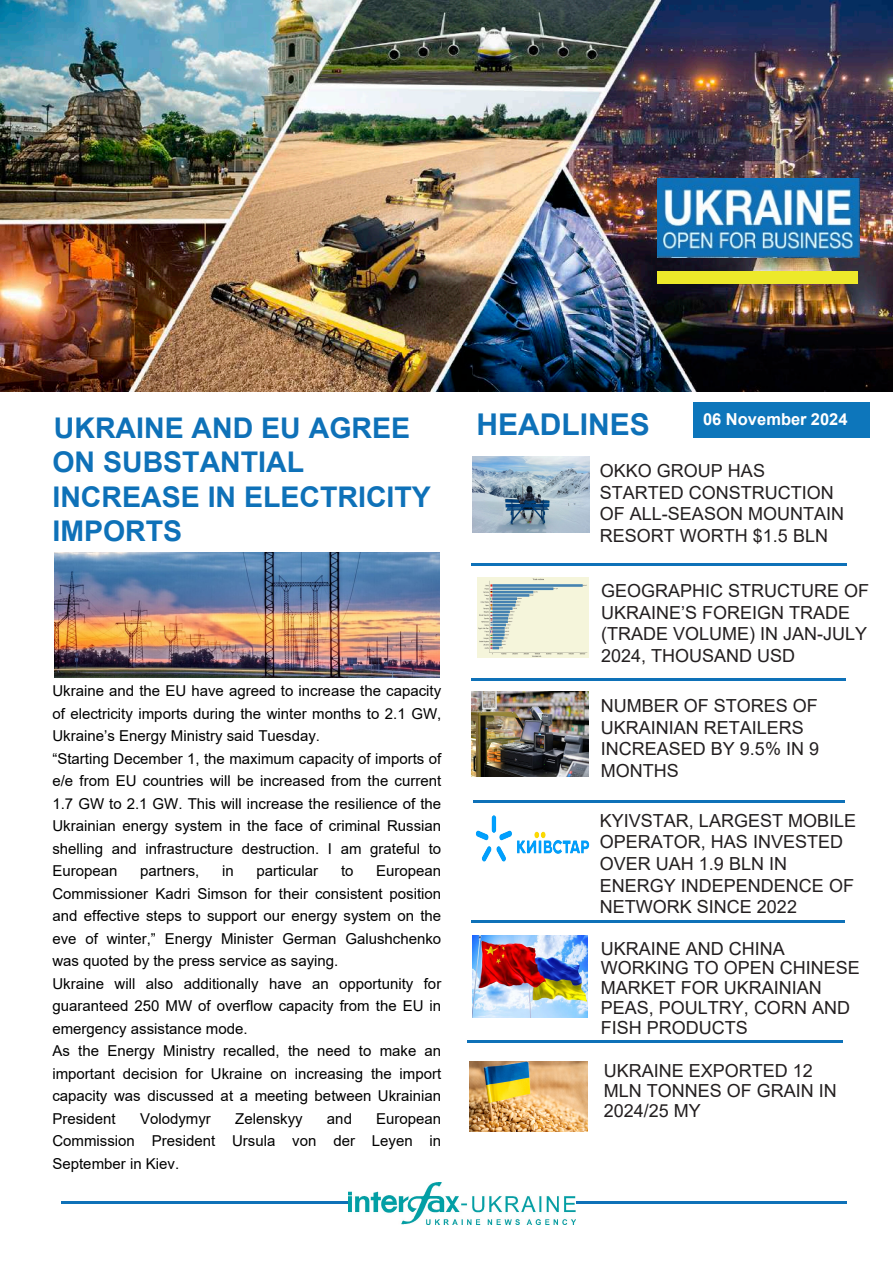
<style>
.page{position:relative;width:893px;height:1263px;background:#fff}
.page>*{position:absolute;margin:0;border:0;box-sizing:border-box;transform-origin:0 0}
.t1{font:700 30px "Arial";color:#0e71b8}
.t2{font:700 28.5px/34.2px "Arial";color:#0e71b8}
.t3{font:18px/21.6px "Arial";color:#231f20}
.t4{font:700 16.5px "Arial";color:#fff}
.t5{font:15px/22.5px "Arial";color:#000}
</style>
<div class="page">
<hr style="left:471px;top:563px;width:376px;height:3px;background:#0e71b8">
<hr style="left:471px;top:678px;width:375px;height:3px;background:#0e71b8">
<hr style="left:473px;top:800px;width:372px;height:2px;background:#0e71b8">
<hr style="left:467px;top:1040px;width:375px;height:3px;background:#0e71b8">
<hr style="left:471px;top:920px;width:374px;height:3px;background:#0e71b8">
<hr style="left:62px;top:1201px;width:785px;height:3px;background:#0e71b8">
<div style="left:693px;top:402px;width:176px;height:36px;background:#0d76bb"></div>
<img style="left:0;top:0;width:893px;height:391px">
<div style="left:657px;top:271px;width:201px;height:12px;background:#ede92a"></div>
<img style="left:477px;top:577px;width:112px;height:81px">
<img style="left:471px;top:691px;width:118px;height:86px">
<img style="left:472px;top:456px;width:118px;height:77px">
<img style="left:657px;top:178px;width:203px;height:79px">
<img style="left:349px;top:1183px;width:227px;height:41px">
<img style="left:475px;top:815px;width:115px;height:47px">
<img style="left:472px;top:935px;width:115px;height:82px">
<img style="left:469px;top:1061px;width:118px;height:70px">
<img style="left:54px;top:553px;width:386px;height:124px">
<h2 class="t2" style="left:52px;top:411px;width:380px">UKRAINE AND EU AGREE<br>ON SUBSTANTIAL<br>INCREASE IN ELECTRICITY<br>IMPORTS</h2>
<p class="t5" style="left:52px;top:680px;width:390px">Ukraine and the EU have agreed to increase the capacity of electricity imports during the winter months to 2.1 GW, Ukraine’s Energy Ministry said Tuesday.<br>“Starting December 1, the maximum capacity of imports of e/e from EU countries will be increased from the current 1.7 GW to 2.1 GW. This will increase the resilience of the Ukrainian energy system in the face of criminal Russian shelling and infrastructure destruction. I am grateful to European</p>
<p class="t5" style="left:52px;top:860px;width:390px;text-indent:324px">European Commissioner Kadri Simson for their consistent position and effective steps to support our energy system on the eve of winter,” Energy Minister German Galushchenko was quoted by the press service as saying.<br>Ukraine will also additionally have an opportunity for guaranteed 250 MW of overflow capacity from the EU in emergency assistance mode.<br>As the Energy Ministry recalled, the need to make an important decision for Ukraine on increasing the import capacity was discussed at a meeting between Ukrainian President</p>
<p class="t5" style="left:140px;top:860px;width:61px">partners,</p>
<p class="t5" style="left:222px;top:860px;width:13px">in</p>
<p class="t5" style="left:257px;top:860px;width:63px">particular</p>
<p class="t5" style="left:341px;top:860px;width:14px">to</p>
<p class="t5" style="left:52px;top:1107px;width:390px;text-align:justify;text-indent:324px">European Commission President Ursula von der Leyen in September in Kiev.</p>
<p class="t5" style="left:140px;top:1107px;width:72px">Volodymyr</p>
<p class="t5" style="left:235px;top:1107px;width:69px">Zelenskyy</p>
<p class="t5" style="left:327px;top:1107px;width:27px">and</p>
<h1 class="t1" style="left:477px;top:405px;width:175px">HEADLINES</h1>
<p class="t4" style="left:703px;top:407px;width:146px">06 November 2024</p>
<p class="t3" style="left:600px;top:460px;width:246px">OKKO GROUP HAS<br>STARTED CONSTRUCTION<br>OF ALL-SEASON MOUNTAIN<br>RESORT WORTH $1.5 BLN</p>
<p class="t3" style="left:601px;top:580px;width:270px">GEOGRAPHIC STRUCTURE OF<br>UKRAINE’S FOREIGN TRADE (TRADE VOLUME) IN JAN-JULY<br>2024, THOUSAND USD</p>
<p class="t3" style="left:601px;top:695px;width:220px">NUMBER OF STORES OF<br>UKRAINIAN RETAILERS<br>INCREASED BY 9.5% IN 9<br>MONTHS</p>
<p class="t3" style="left:600px;top:809px;width:258px">KYIVSTAR, LARGEST MOBILE<br>OPERATOR, HAS INVESTED<br>OVER UAH 1.9 BLN IN<br>ENERGY INDEPENDENCE OF<br>NETWORK SINCE 2022</p>
<p class="t3" style="left:601px;top:938px;width:261px;line-height:19.8px">UKRAINE AND CHINA<br>WORKING TO OPEN CHINESE<br>MARKET FOR UKRAINIAN<br>PEAS, POULTRY, CORN AND<br>FISH PRODUCTS</p>
<p class="t3" style="left:604px;top:1061px;width:235px;line-height:19.8px">UKRAINE EXPORTED 12<br>MLN TONNES OF GRAIN IN<br>2024/25 MY</p>
</div>
